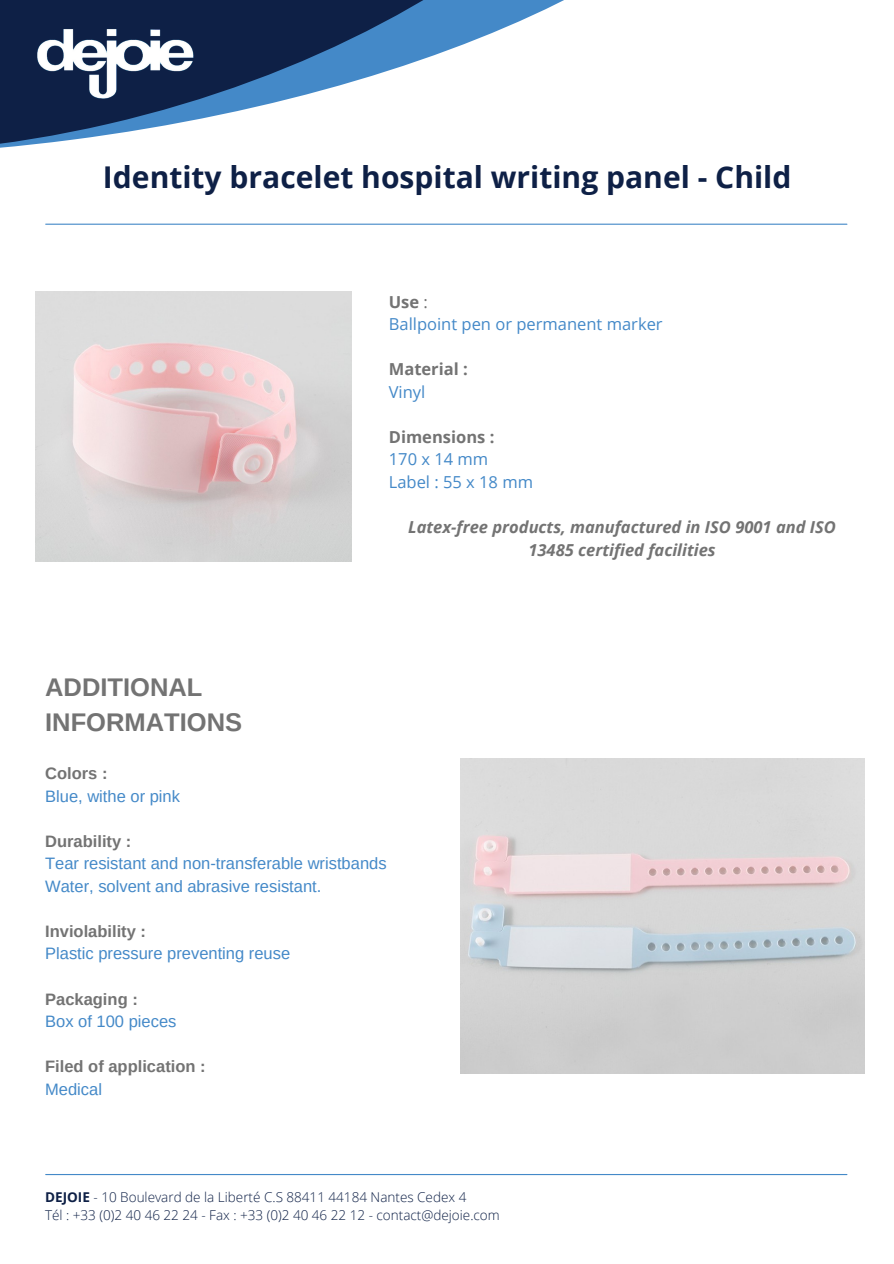
<style>
.page{position:relative;width:894px;height:1264px;background:#fff}
.page>*{position:absolute;margin:0;border:0;box-sizing:border-box;transform-origin:0 0}
.t1{font:700 30px "Open Sans";color:#0e2046}
.t2{font:700 25.5px "Arimo";color:#737373}
.t3{font:16.5px "Arimo";color:#4489c8}
.t4{font:italic 700 16.5px/22.5px "Open Sans";color:#737373;text-align:center}
.t5{font:700 16.5px "Arimo";color:#737373}
.t6{font:16.5px "Open Sans";color:#4489c8}
.t7{font:700 16.5px "Open Sans";color:#737373}
.t8{font:300 13.5px "Open Sans";color:#0e2046}
.s1{font-weight:400}
.s2{font-weight:700}
</style>
<div class="page">
<img style="left:35px;top:291px;width:317px;height:270px">
<hr style="left:46px;top:224px;width:800px;height:1px;background:#4489c8">
<hr style="left:46px;top:1173px;width:800px;height:2px;background:#4489c8">
<img style="left:460px;top:758px;width:404px;height:315px">
<svg style="left:0;top:0;width:832px;height:225px"></svg>
<img style="left:35px;top:25px;width:162px;height:77px">
<p class="t1" style="left:103px;top:156px;width:689px">Identity bracelet hospital writing panel - Child</p>
<p class="t7" style="left:388px;top:290px;width:41px">Use <span class="s1">:</span></p>
<p class="t6" style="left:388px;top:312px;width:275px">Ballpoint pen or permanent marker</p>
<p class="t7" style="left:388px;top:357px;width:80px">Material :</p>
<p class="t6" style="left:388px;top:380px;width:38px">Vinyl</p>
<p class="t7" style="left:388px;top:425px;width:107px">Dimensions :</p>
<p class="t6" style="left:388px;top:448px;width:101px">170 x 14 mm</p>
<p class="t6" style="left:388px;top:470px;width:146px">Label : 55 x 18 mm</p>
<p class="t4" style="left:408px;top:515px;width:429px">Latex-free products, manufactured in ISO 9001 and ISO<br>13485 certified facilities</p>
<p class="t2" style="left:45px;top:672px;width:159px">ADDITIONAL</p>
<p class="t2" style="left:45px;top:707px;width:198px">INFORMATIONS</p>
<p class="t5" style="left:45px;top:764px;width:64px">Colors :</p>
<p class="t3" style="left:45px;top:786px;width:136px">Blue, withe or pink</p>
<p class="t5" style="left:45px;top:831px;width:88px">Durability :</p>
<p class="t3" style="left:45px;top:854px;width:343px">Tear resistant and non-transferable wristbands</p>
<p class="t3" style="left:45px;top:876px;width:278px">Water, solvent and abrasive resistant.</p>
<p class="t5" style="left:45px;top:922px;width:102px">Inviolability :</p>
<p class="t3" style="left:45px;top:944px;width:246px">Plastic pressure preventing reuse</p>
<p class="t5" style="left:45px;top:989px;width:94px">Packaging :</p>
<p class="t3" style="left:45px;top:1012px;width:133px">Box of 100 pieces</p>
<p class="t5" style="left:45px;top:1057px;width:162px">Filed of application :</p>
<p class="t3" style="left:45px;top:1079px;width:58px">Medical</p>
<p class="t8" style="left:45px;top:1187px;width:422px"><span class="s2">DEJOIE</span> - 10 Boulevard de la Liberté C.S 88411 44184 Nantes Cedex 4</p>
<p class="t8" style="left:45px;top:1205px;width:456px">Tél : +33 (0)2 40 46 22 24 - Fax : +33 (0)2 40 46 22 12 - contact@dejoie.com</p>
</div>
